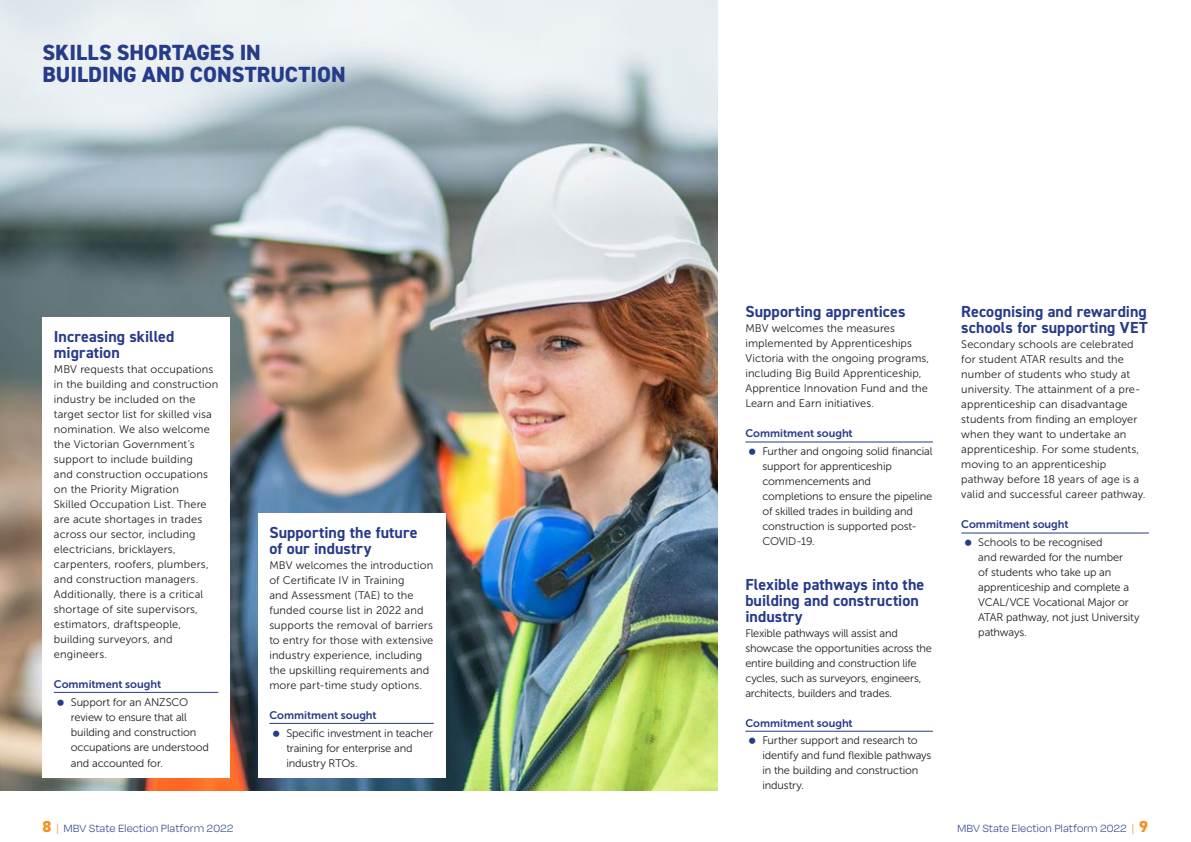
<style>
.page{position:relative;width:1191px;height:842px;background:#fff}
.page>*{position:absolute;margin:0;border:0;box-sizing:border-box;transform-origin:0 0}
.t1{font:800 22px/22px "DIN2014";color:#263b89}
.t2{font:700 16px/16px "DIN2014";letter-spacing:.005em;color:#263b89}
.t3{font:300 12px "Degular";color:#263b89}
.t4{font:11px/15px "Museo Sans 300";color:#231f20}
.t5{font:11px/15px "Museo Sans 300";letter-spacing:-.02em;color:#231f20}
.t6{font:11px "Museo Sans 700";color:#263b89}
.s1{font-family:"DIN2014";font-weight:800;font-size:16px;color:#f4901d}
.s2{color:#f4901d}
</style>
<div class="page">
<img style="left:0;top:0;width:717px;height:791px">
<hr style="left:745px;top:442px;width:188px;height:1px;background:#263b89">
<hr style="left:745px;top:731px;width:188px;height:1px;background:#263b89">
<hr style="left:961px;top:533px;width:187px;height:1px;background:#263b89">
<div style="left:43px;top:318px;width:187px;height:460px;background:#fff"></div>
<hr style="left:54px;top:692px;width:164px;height:1px;background:#263b89">
<div style="left:258px;top:514px;width:187px;height:264px;background:#fff"></div>
<hr style="left:269px;top:723px;width:165px;height:1px;background:#263b89">
<h1 class="t1" style="left:43px;top:41px;width:304px">SKILLS SHORTAGES IN<br>BUILDING AND CONSTRUCTION</h1>
<h2 class="t2" style="left:54px;top:328px;width:122px">Increasing skilled migration</h2>
<p class="t4" style="left:54px;top:361px;width:166px">MBV requests that occupations in the building and construction industry be included on the target sector list for skilled visa nomination. We also welcome the Victorian Government’s support to include building<br>and construction occupations on the Priority Migration<br>Skilled Occupation List. There are acute shortages in trades across our sector, including electricians, bricklayers, carpenters, roofers, plumbers, and construction managers.<br>Additionally, there is a critical shortage of site supervisors, estimators, draftspeople, building surveyors, and engineers.</p>
<p class="t6" style="left:54px;top:678px;width:109px">Commitment sought</p>
<p class="t4" style="left:71px;top:694px;width:140px">Support for an ANZSCO review to ensure that all building and construction occupations are understood</p>
<p class="t4" style="left:71px;top:755px;width:93px">and accounted for.</p>
<h2 class="t2" style="left:269px;top:524px;width:150px">Supporting the future of our industry</h2>
<p class="t4" style="left:269px;top:557px;width:165px">MBV welcomes the introduction of Certificate IV in Training<br>and Assessment (TAE) to the funded course list in 2022 and supports the removal of barriers to entry for those with extensive industry experience, including the upskilling requirements and more part-time study options.</p>
<p class="t6" style="left:269px;top:709px;width:109px">Commitment sought</p>
<p class="t4" style="left:286px;top:725px;width:148px">Specific investment in teacher training for enterprise and industry RTOs.</p>
<h2 class="t2" style="left:745px;top:304px;width:162px">Supporting apprentices</h2>
<p class="t4" style="left:745px;top:321px;width:185px">MBV welcomes the measures implemented by Apprenticeships<br>Victoria with the ongoing programs, including Big Build Apprenticeship,<br>Apprentice Innovation Fund and the<br>Learn and Earn initiatives.</p>
<p class="t6" style="left:745px;top:427px;width:109px">Commitment sought</p>
<p class="t4" style="left:762px;top:444px;width:172px">Further and ongoing solid financial support for apprenticeship commencements and completions to ensure the pipeline of skilled trades in building and construction is supported post-<br>COVID-19.</p>
<h2 class="t2" style="left:745px;top:576px;width:180px">Flexible pathways into the building and construction industry</h2>
<p class="t5" style="left:745px;top:625px;width:188px">Flexible pathways will assist and showcase the opportunities across the entire building and construction life cycles, such as surveyors, engineers, architects, builders and trades.</p>
<p class="t6" style="left:745px;top:717px;width:109px">Commitment sought</p>
<p class="t4" style="left:762px;top:733px;width:170px">Further support and research to identify and fund flexible pathways in the building and construction industry.</p>
<h2 class="t2" style="left:961px;top:304px;width:188px">Recognising and rewarding schools for supporting VET</h2>
<p class="t4" style="left:961px;top:337px;width:186px">Secondary schools are celebrated for student ATAR results and the number of students who study at university. The attainment of a pre&shy;apprenticeship can disadvantage students from finding an employer when they want to undertake an apprenticeship. For some students, moving to an apprenticeship pathway before 18 years of age is a valid and successful career pathway.</p>
<p class="t6" style="left:961px;top:518px;width:109px">Commitment sought</p>
<p class="t4" style="left:978px;top:535px;width:163px">Schools to be recognised<br>and rewarded for the number<br>of students who take up an apprenticeship and complete a<br>VCAL/VCE Vocational Major or<br>ATAR pathway, not just University pathways.</p>
<p class="t3" style="left:43px;top:821px;width:192px"><span class="s1">8</span> <span class="s2">|</span> MBV State Election Platform 2022</p>
<p class="t3" style="left:957px;top:821px;width:192px">MBV State Election Platform 2022 <span class="s2">|</span> <span class="s1">9</span></p>
</div>
